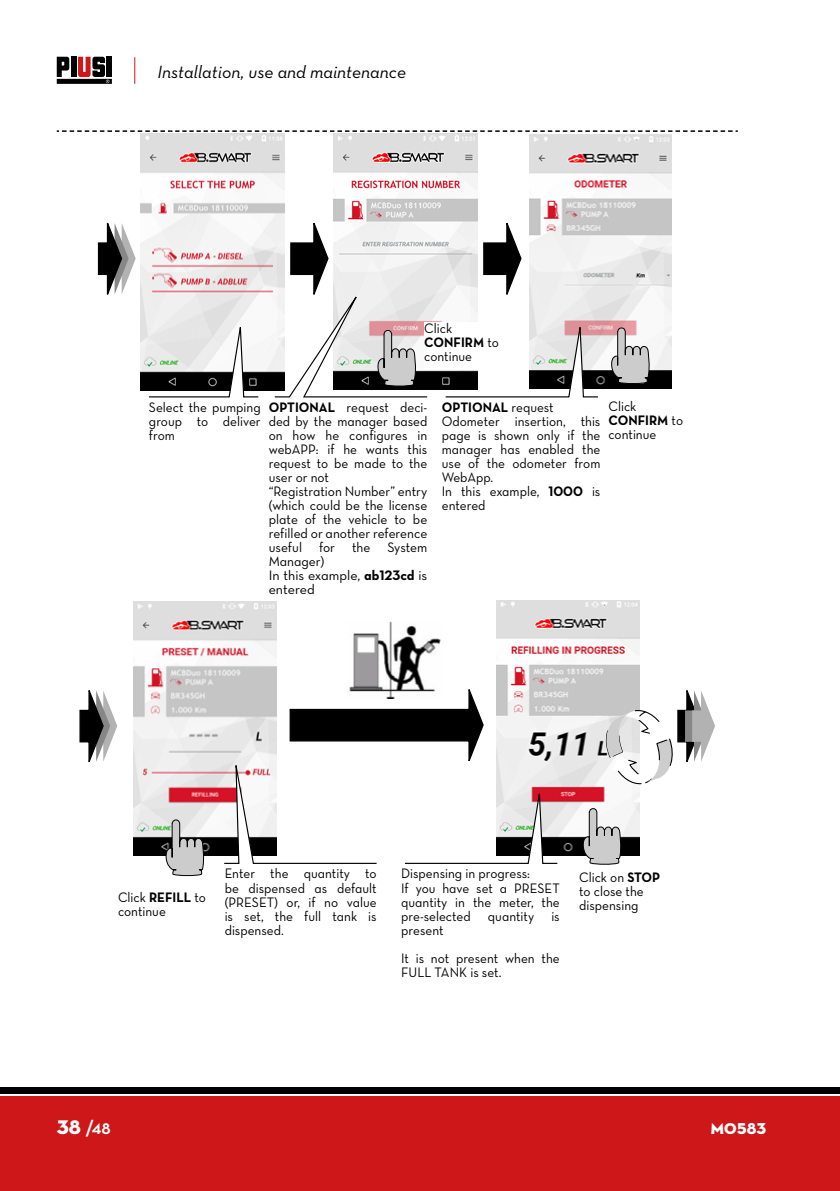
<style>
.page{position:relative;width:840px;height:1191px;background:#fff}
.page>*{position:absolute;margin:0;border:0;box-sizing:border-box;transform-origin:0 0}
.t1{font:700 20px "Neutraface Display";color:#fff}
.t2{font:18px "Neutraface Text Book Italic Alt";color:#000}
.t3{font:16px "Neutraface Display Titling";letter-spacing:.01em;color:#fff}
.t4{font:14px/14px "Neutraface Text Book Alt";color:#000;scale:.95 1}
.t5{font:14px "Neutraface Text Bold Alt";color:#000;scale:.95 1}
.s1{font-family:"Neutraface Text Book Alt"}
.s2{font-family:"Neutraface Text Bold Alt"}
.s3{font-family:"Neutraface Display Titling";font-weight:400}
</style>
<div class="page">
<div style="left:0;top:1096px;width:839px;height:95px;background:#cd1719"></div>
<div style="left:0;top:1087px;width:839px;height:6px;background:#000"></div>
<div style="left:71px;top:57px;width:5px;height:20px;background:#000"></div>
<div style="left:107px;top:57px;width:5px;height:20px;background:#000"></div>
<svg style="left:57px;top:57px;width:12px;height:20px"></svg>
<div style="left:57px;top:79px;width:55px;height:5px;background:#000"></div>
<svg style="left:78px;top:57px;width:31px;height:26px"></svg>
<svg style="left:134px;top:57px;width:1px;height:27px"></svg>
<svg style="left:57px;top:130px;width:680px;height:2px"></svg>
<img style="left:140px;top:134px;width:144px;height:256px">
<img style="left:333px;top:134px;width:144px;height:255px">
<svg style="left:483px;top:222px;width:39px;height:73px"></svg>
<svg style="left:97px;top:222px;width:39px;height:73px"></svg>
<img style="left:529px;top:134px;width:141px;height:254px">
<div style="left:424px;top:322px;width:88px;height:47px;background:#fff"></div>
<svg style="left:444px;top:316px;width:155px;height:82px"></svg>
<svg style="left:610px;top:327px;width:40px;height:58px"></svg>
<svg style="left:273px;top:221px;width:155px;height:177px"></svg>
<svg style="left:148px;top:316px;width:111px;height:82px"></svg>
<img style="left:134px;top:601px;width:142px;height:254px">
<svg style="left:79px;top:690px;width:38px;height:72px"></svg>
<img style="left:496px;top:600px;width:142px;height:255px">
<svg style="left:165px;top:819px;width:40px;height:58px;background:#b6b7b6"></svg>
<svg style="left:223px;top:688px;width:335px;height:176px"></svg>
<svg style="left:581px;top:807px;width:41px;height:58px"></svg>
<img style="left:347px;top:621px;width:95px;height:77px">
<svg style="left:604px;top:689px;width:110px;height:98px"></svg>
<p class="t2" style="left:157px;top:60px;width:250px">Installation, use and maintenance</p>
<p class="t4" style="left:424px;top:321px;width:31px">Click</p>
<p class="t5" style="left:424px;top:333px;width:80px">CONFIRM <span class="s1">to</span></p>
<p class="t4" style="left:424px;top:349px;width:52px">continue</p>
<p class="t4" style="left:149px;top:400px;width:119px;text-align:justify">Select the pumping group to deliver from</p>
<p class="t4" style="left:268px;top:400px;width:168px"><span class="s2">OPTIONAL</span> request deci&shy;ded by the manager based on how he configures in webAPP: if he wants this request to be made to the user or not<br>“Registration Number” entry (which could be the license plate of the vehicle to be refilled or another reference useful for the System<br>Manager)<br>In this example, <span class="s2">ab123cd</span> is entered</p>
<p class="t5" style="left:441px;top:398px;width:119px">OPTIONAL <span class="s1">request</span></p>
<p class="t4" style="left:441px;top:414px;width:168px">Odometer insertion, this page is shown only if the manager has enabled the use of the odometer from<br>WebApp.<br>In this example, <span class="s2">1000</span> is entered</p>
<p class="t4" style="left:608px;top:399px;width:31px">Click</p>
<p class="t5" style="left:608px;top:412px;width:80px">CONFIRM <span class="s1">to</span></p>
<p class="t4" style="left:608px;top:427px;width:52px">continue</p>
<p class="t4" style="left:118px;top:889px;width:94px">Click <span class="s2">REFILL</span> to continue</p>
<p class="t4" style="left:224px;top:866px;width:161px;text-align:justify">Enter the quantity to be dispensed as default (PRESET) or, if no value is set, the full tank is dispensed.</p>
<p class="t4" style="left:401px;top:866px;width:168px">Dispensing in progress:<br>If you have set a PRESET quantity in the meter, the pre-selected quantity is present</p>
<p class="t4" style="left:401px;top:950px;width:168px">It is not present when the<br>FULL TANK is set.</p>
<p class="t4" style="left:579px;top:870px;width:87px">Click on <span class="s2">STOP </span>to close the dispensing</p>
<h1 class="t1" style="left:57px;top:1116px;width:55px"><span class="s3">38</span> /48</h1>
<p class="t3" style="left:710px;top:1118px;width:57px">M0583</p>
</div>
